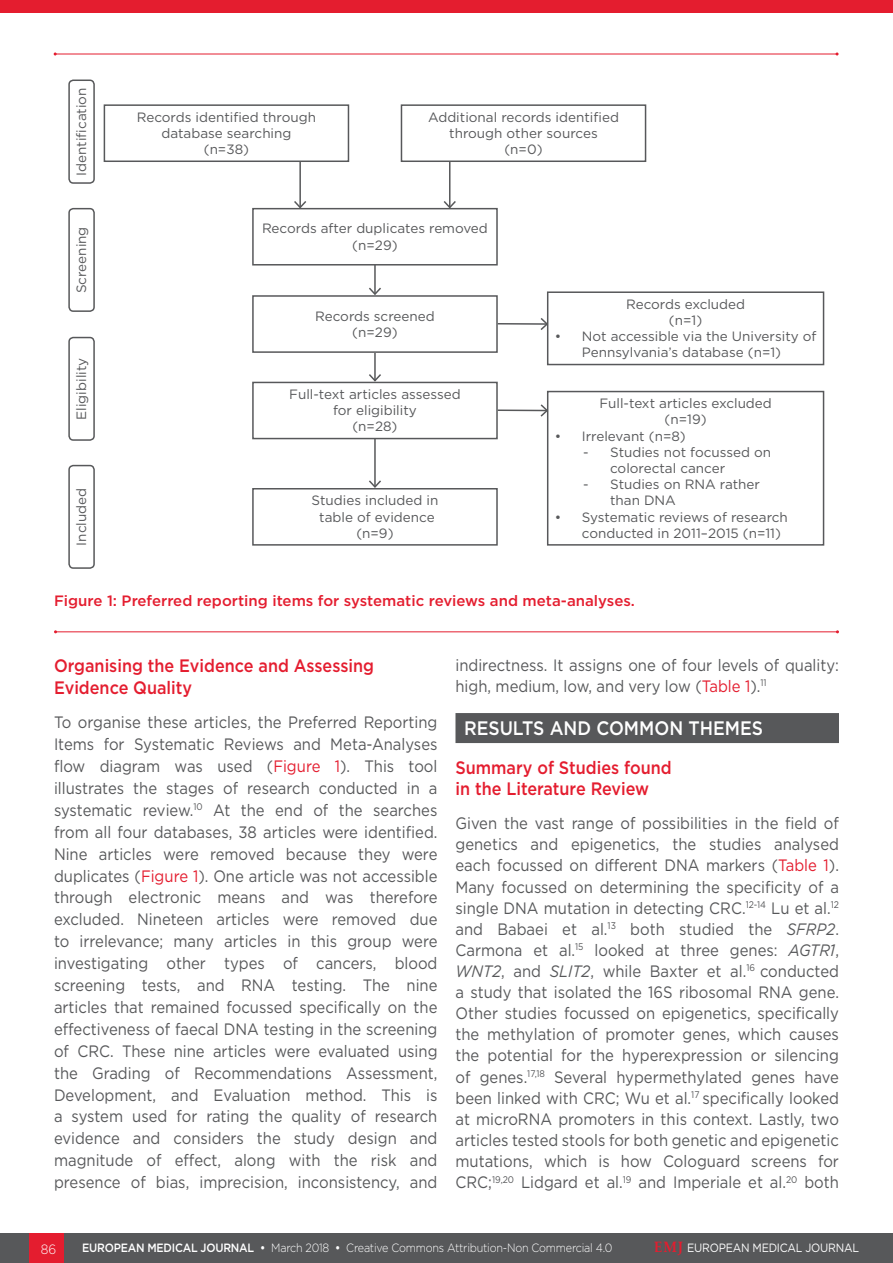
<style>
.page{position:relative;width:893px;height:1263px;background:#fff}
.page>*{position:absolute;margin:0;border:0;box-sizing:border-box;transform-origin:0 0}
._8__Heading_1{font:500 19.5px "Gotham";color:#fff;scale:.9 1}
._9__Heading_2{font:500 18px/21.9px "Gotham";color:#e41d2f;scale:.9 1}
._11__Main_text{font:16.5px/21.9px "Gotham";color:#57585a;text-align:justify;scale:.9 1}
._12_b_Figure___Table{font:500 15px "Gotham";color:#e41d2f}
._13__Figure_Table_Fo{font:13.5px/16.2px "Gotham";color:#57585a;text-align:center}
.t1{font:300 13.5px "Gotham";color:#fff;scale:.9 1}
.t2{font:300 12px "Gotham";letter-spacing:-.02em;color:#fff;scale:.9 1}
.t3{font:12px "Gotham";letter-spacing:-.02em;color:#fff;scale:.9 1}
.s1{color:#e41d2f}
.s2{font-style:italic}
.s3{font-weight:500}
.s4{font-family:"Palatino Linotype";font-weight:700;font-size:15px;color:#e41d2f}
</style>
<div class="page">
<div style="left:0;top:1233px;width:893px;height:30px;background:#57585a"></div>
<div style="left:30px;top:1233px;width:34px;height:30px;background:#e41d2f"></div>
<div style="left:455px;top:713px;width:384px;height:30px;background:#57585a"></div>
<div style="left:0;top:0;width:893px;height:12px;background:#e41d2f"></div>
<hr style="left:56px;top:631px;width:781px;height:1px;background:#e41d2f">
<hr style="left:55px;top:54px;width:782px;height:1px;background:#e41d2f">
<div style="left:68px;top:80px;width:27px;height:104px;border:2px solid #57585a;border-radius:4px"></div>
<div style="left:68px;top:208px;width:27px;height:104px;border:2px solid #57585a;border-radius:4px"></div>
<div style="left:68px;top:337px;width:27px;height:104px;border:2px solid #57585a;border-radius:4px"></div>
<div style="left:68px;top:465px;width:27px;height:104px;border:2px solid #57585a;border-radius:4px"></div>
<hr style="left:299px;top:162px;width:2px;height:45px;background:#57585a">
<svg style="left:292px;top:199px;width:16px;height:9px"></svg>
<hr style="left:449px;top:162px;width:1px;height:45px;background:#57585a">
<svg style="left:442px;top:199px;width:15px;height:9px"></svg>
<hr style="left:374px;top:265px;width:2px;height:29px;background:#57585a">
<svg style="left:369px;top:286px;width:12px;height:9px"></svg>
<hr style="left:374px;top:351px;width:2px;height:30px;background:#57585a">
<svg style="left:367px;top:372px;width:16px;height:10px"></svg>
<hr style="left:374px;top:438px;width:2px;height:49px;background:#57585a">
<svg style="left:369px;top:479px;width:12px;height:9px"></svg>
<hr style="left:498px;top:323px;width:49px;height:2px;background:#57585a">
<svg style="left:539px;top:318px;width:8px;height:12px"></svg>
<hr style="left:498px;top:409px;width:49px;height:2px;background:#57585a">
<svg style="left:539px;top:404px;width:8px;height:13px"></svg>
<div style="left:104px;top:104px;width:245px;height:58px;border:2px solid #57585a"></div>
<div style="left:401px;top:104px;width:245px;height:58px;border:2px solid #57585a"></div>
<div style="left:252px;top:208px;width:246px;height:57px;border:2px solid #57585a"></div>
<div style="left:252px;top:382px;width:246px;height:57px;border:2px solid #57585a"></div>
<div style="left:547px;top:291px;width:277px;height:74px;border:2px solid #57585a"></div>
<div style="left:547px;top:391px;width:277px;height:155px;border:2px solid #57585a"></div>
<div style="left:252px;top:488px;width:246px;height:58px;border:2px solid #57585a"></div>
<div style="left:252px;top:295px;width:246px;height:58px;border:2px solid #57585a"></div>
<p class="_13__Figure_Table_Fo" style="left:73px;top:176px;width:90px;rotate:-90deg">Identification</p>
<p class="_13__Figure_Table_Fo" style="left:73px;top:293px;width:68px;rotate:-90deg">Screening</p>
<p class="_13__Figure_Table_Fo" style="left:73px;top:420px;width:63px;rotate:-90deg">Eligibility</p>
<p class="_13__Figure_Table_Fo" style="left:73px;top:546px;width:59px;rotate:-90deg">Included</p>
<p class="_13__Figure_Table_Fo" style="left:137px;top:109px;width:181px">Records identified through database searching</p>
<p class="_13__Figure_Table_Fo" style="left:204px;top:141px;width:47px">(n=38)</p>
<p class="_13__Figure_Table_Fo" style="left:428px;top:109px;width:192px">Additional records identified through other sources</p>
<p class="_13__Figure_Table_Fo" style="left:504px;top:141px;width:40px">(n=0)</p>
<p class="_13__Figure_Table_Fo" style="left:262px;top:220px;width:227px">Records after duplicates removed</p>
<p class="_13__Figure_Table_Fo" style="left:352px;top:236px;width:47px">(n=29)</p>
<p class="_13__Figure_Table_Fo" style="left:315px;top:307px;width:121px">Records screened</p>
<p class="_13__Figure_Table_Fo" style="left:352px;top:324px;width:47px">(n=29)</p>
<p class="_13__Figure_Table_Fo" style="left:289px;top:386px;width:173px">Full-text articles assessed for eligibility</p>
<p class="_13__Figure_Table_Fo" style="left:352px;top:418px;width:47px">(n=28)</p>
<p class="_13__Figure_Table_Fo" style="left:311px;top:492px;width:128px">Studies included in table of evidence</p>
<p class="_13__Figure_Table_Fo" style="left:356px;top:525px;width:39px">(n=9)</p>
<p class="_13__Figure_Table_Fo" style="left:626px;top:296px;width:121px">Records excluded</p>
<p class="_13__Figure_Table_Fo" style="left:669px;top:312px;width:35px">(n=1)</p>
<p class="_13__Figure_Table_Fo" style="left:582px;top:328px;width:236px;text-align:left;text-indent:-27px">• Not accessible via the University of<br>Pennsylvania’s database (n=1)</p>
<p class="_13__Figure_Table_Fo" style="left:599px;top:395px;width:174px">Full-text articles excluded</p>
<p class="_13__Figure_Table_Fo" style="left:665px;top:411px;width:44px">(n=19)</p>
<p class="_13__Figure_Table_Fo" style="left:555px;top:427px;width:132px">• Irrelevant (n=8)</p>
<p class="_13__Figure_Table_Fo" style="left:610px;top:444px;width:163px;text-align:left;text-indent:-27px">- Studies not focussed on colorectal cancer</p>
<p class="_13__Figure_Table_Fo" style="left:610px;top:476px;width:151px;text-align:left;text-indent:-27px">- Studies on RNA rather than DNA</p>
<p class="_13__Figure_Table_Fo" style="left:582px;top:508px;width:208px;text-align:left;text-indent:-27px">• Systematic reviews of research conducted in 2011–2015 (n=11)</p>
<p class="_12_b_Figure___Table" style="left:54px;top:591px;width:582px">Figure 1: Preferred reporting items for systematic reviews and meta-analyses.</p>
<p class="_9__Heading_2" style="left:54px;top:654px;width:357px">Organising the Evidence and Assessing<br>Evidence Quality</p>
<p class="_11__Main_text" style="left:54px;top:711px;width:428px">To organise these articles, the Preferred Reporting Items for Systematic Reviews and Meta-Analyses flow diagram was used (<span class="s1">Figure 1</span>). This tool illustrates the stages of research conducted in a systematic review.<sup>10</sup> At the end of the searches from all four databases, 38 articles were identified.<br>Nine articles were removed because they were duplicates (<span class="s1">Figure 1</span>). One article was not accessible through electronic means and was therefore excluded. Nineteen articles were removed due to irrelevance; many articles in this group were investigating other types of cancers, blood screening tests, and RNA testing. The nine articles that remained focussed specifically on the effectiveness of faecal DNA testing in the screening of CRC. These nine articles were evaluated using the Grading of Recommendations Assessment, Development, and Evaluation method. This is a system used for rating the quality of research evidence and considers the study design and magnitude of effect, along with the risk and presence of bias, imprecision, inconsistency, and</p>
<p class="_11__Main_text" style="left:455px;top:654px;width:428px;line-height:21.1px">indirectness. It assigns one of four levels of quality: high, medium, low, and very low (<span class="s1">Table 1</span>).<sup>11</sup></p>
<p class="_8__Heading_1" style="left:464px;top:715px;width:334px">RESULTS AND COMMON THEMES</p>
<p class="_9__Heading_2" style="left:455px;top:757px;width:242px;line-height:21.1px">Summary of Studies found in the Literature Review</p>
<p class="_11__Main_text" style="left:455px;top:812px;width:428px;line-height:21.1px">Given the vast range of possibilities in the field of genetics and epigenetics, the studies analysed each focussed on different DNA markers (<span class="s1">Table 1</span>).<br>Many focussed on determining the specificity of a single DNA mutation in detecting CRC.<sup>12-14</sup> Lu et al.<sup>12 </sup>and Babaei et al.<sup>13</sup> both studied the <span class="s2">SFRP2</span>.<br>Carmona et al.<sup>15</sup> looked at three genes: <span class="s2">AGTR1</span>, <span class="s2">WNT2</span>, and <span class="s2">SLIT2</span>, while Baxter et al.<sup>16</sup> conducted a study that isolated the 16S ribosomal RNA gene.<br>Other studies focussed on epigenetics, specifically the methylation of promoter genes, which causes the potential for the hyperexpression or silencing of genes.<sup>17,18</sup> Several hypermethylated genes have been linked with CRC; Wu et al.<sup>17</sup> specifically looked at microRNA promoters in this context. Lastly, two articles tested stools for both genetic and epigenetic mutations, which is how Cologuard screens for CRC;<sup>19,20</sup> Lidgard et al.<sup>19</sup> and Imperiale et al.<sup>20</sup> both</p>
<p class="t1" style="left:41px;top:1240px;width:19px">86</p>
<p class="t2" style="left:82px;top:1240px;width:591px"><span class="s3">EUROPEAN MEDICAL JOURNAL •</span> March 2018 <span class="s3">•</span> Creative Commons Attribution-Non Commercial 4.0</p>
<p class="t3" style="left:654px;top:1240px;width:229px"><span class="s4">EMJ</span> EUROPEAN MEDICAL JOURNAL</p>
</div>
